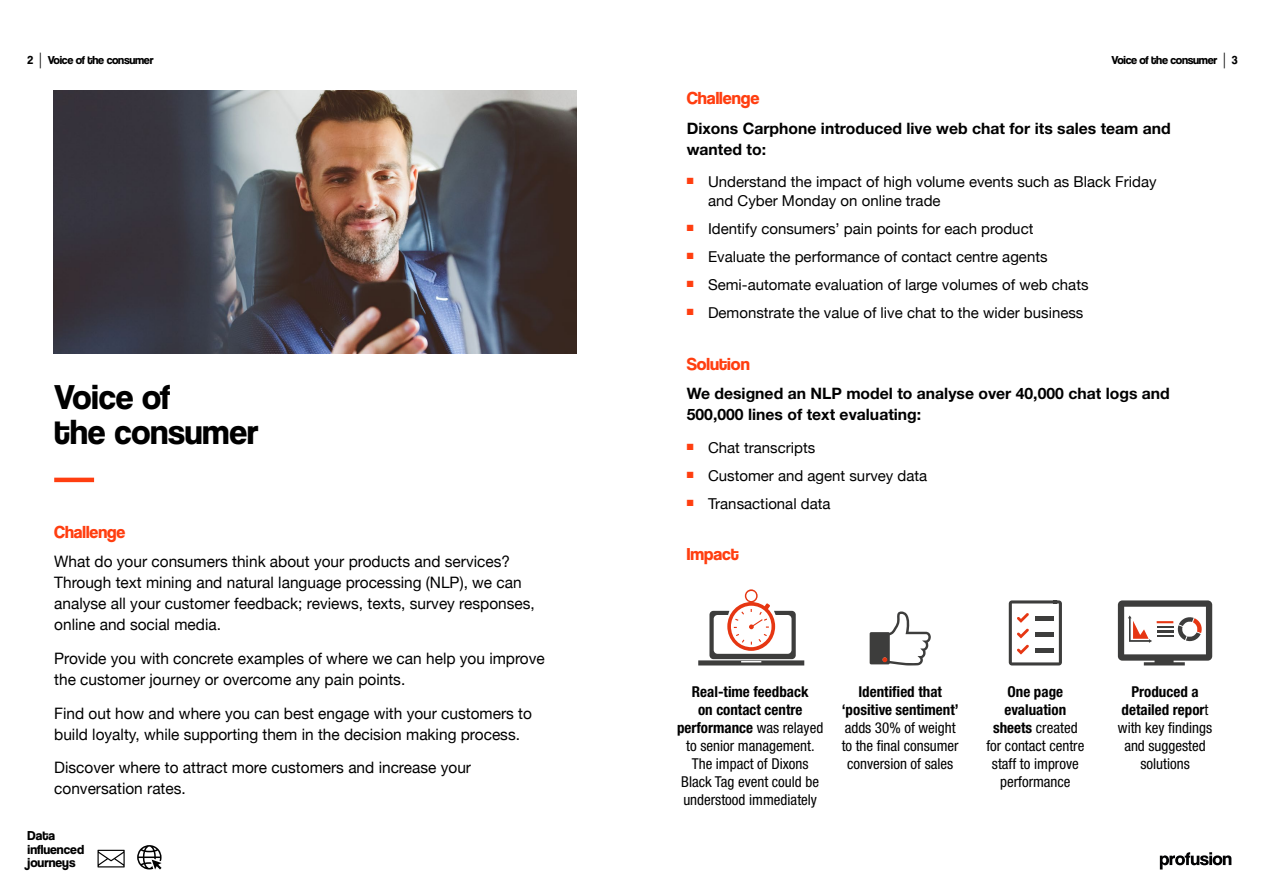
<style>
.page{position:relative;width:1263px;height:893px;background:#fff}
.page>*{position:absolute;margin:0;border:0;box-sizing:border-box;transform-origin:0 0}
.Headline{font:700 36px/34.5px "Coolvetica Rg";color:#000}
.Subhead_edit{font:700 18px "Coolvetica Rg";color:#ff3e10}
.t1{font:15.75px/21px "Helvetica Neue";color:#000}
.t2{font:700 15.75px/21px "Helvetica Neue";color:#000}
.Stats_section___impa{font:condensed 15px/18px "Helvetica Neue";color:#000;text-align:center}
.Bullet{font:15px/19.5px "Helvetica Neue";color:#000}
.Headline-2{font:700 13.5px/13.5px "Coolvetica Rg";color:#000}
.t3{font:700 12px "Coolvetica Rg";letter-spacing:-.025em;color:#000}
.s1{font-family:"Helvetica Neue";font-weight:100;font-size:21px}
.s2{font-weight:700}
</style>
<div class="page">
<svg style="left:1160px;top:852px;width:71px;height:17px"></svg>
<svg style="left:98px;top:850px;width:27px;height:17px"></svg>
<svg style="left:137px;top:845px;width:25px;height:24px"></svg>
<hr style="left:54px;top:478px;width:40px;height:4px;background:#ff3e10">
<img style="left:53px;top:90px;width:524px;height:264px">
<svg style="left:698px;top:589px;width:106px;height:76px"></svg>
<svg style="left:870px;top:611px;width:61px;height:54px"></svg>
<svg style="left:1009px;top:600px;width:53px;height:65px"></svg>
<div style="left:1035px;top:632px;width:18px;height:5px;background:#3d3d3c"></div>
<hr style="left:1035px;top:649px;width:18px;height:4px;background:#3d3d3c">
<hr style="left:1035px;top:617px;width:18px;height:4px;background:#3d3d3c">
<svg style="left:1118px;top:600px;width:94px;height:65px"></svg>
<p class="t3" style="left:28px;top:53px;width:127px">2 <span class="s1">|</span> Voice of the consumer</p>
<p class="Headline" style="left:54px;top:379px;width:206px">Voice of<br>the consumer</p>
<p class="Subhead_edit" style="left:54px;top:521px;width:73px">Challenge</p>
<p class="t1" style="left:54px;top:552px;width:482px">What do your consumers think about your products and services?<br>Through text mining and natural language processing (NLP), we can analyse all your customer feedback; reviews, texts, survey responses, online and social media.</p>
<p class="t1" style="left:54px;top:649px;width:492px">Provide you with concrete examples of where we can help you improve the customer journey or overcome any pain points.</p>
<p class="t1" style="left:54px;top:703px;width:479px">Find out how and where you can best engage with your customers to build loyalty, while supporting them in the decision making process.</p>
<p class="t1" style="left:54px;top:758px;width:418px">Discover where to attract more customers and increase your conversation rates.</p>
<p class="Headline-2" style="left:28px;top:829px;width:58px">Data influenced journeys</p>
<p class="t3" style="left:1111px;top:53px;width:128px">Voice of the consumer <span class="s1">|</span> 3</p>
<p class="Subhead_edit" style="left:687px;top:88px;width:74px">Challenge</p>
<p class="t2" style="left:687px;top:117px;width:486px">Dixons Carphone introduced live web chat for its sales team and wanted to:</p>
<p class="Bullet" style="left:708px;top:173px;width:450px;text-indent:-21px"><sup>■</sup> Understand the impact of high volume events such as Black Friday and Cyber Monday on online trade</p>
<p class="Bullet" style="left:687px;top:220px;width:348px"><sup>■</sup> Identify consumers’ pain points for each product</p>
<p class="Bullet" style="left:687px;top:248px;width:362px"><sup>■</sup> Evaluate the performance of contact centre agents</p>
<p class="Bullet" style="left:687px;top:276px;width:403px"><sup>■</sup> Semi-automate evaluation of large volumes of web chats</p>
<p class="Bullet" style="left:687px;top:304px;width:398px"><sup>■</sup> Demonstrate the value of live chat to the wider business</p>
<p class="Subhead_edit" style="left:687px;top:353px;width:64px">Solution</p>
<p class="t2" style="left:687px;top:383px;width:485px">We designed an NLP model to analyse over 40,000 chat logs and<br>500,000 lines of text evaluating:</p>
<p class="Bullet" style="left:687px;top:438px;width:130px"><sup>■</sup> Chat transcripts</p>
<p class="Bullet" style="left:687px;top:466px;width:242px"><sup>■</sup> Customer and agent survey data</p>
<p class="Bullet" style="left:687px;top:494px;width:145px"><sup>■</sup> Transactional data</p>
<p class="Subhead_edit" style="left:687px;top:543px;width:54px">Impact</p>
<p class="Stats_section___impa" style="left:677px;top:682px;width:148px"><span class="s2">Real-time feedback<br>on contact centre performance</span> was relayed to senior management.<br>The impact of Dixons<br>Black Tag event could be understood immediately</p>
<p class="Stats_section___impa" style="left:842px;top:682px;width:118px"><span class="s2">Identified that ‘positive sentiment’ </span>adds 30% of weight to the final consumer conversion of sales</p>
<p class="Stats_section___impa" style="left:986px;top:682px;width:99px"><span class="s2">One page evaluation sheets</span> created for contact centre staff to improve performance</p>
<p class="Stats_section___impa" style="left:1118px;top:682px;width:96px"><span class="s2">Produced a detailed repor</span>t with key findings and suggested solutions</p>
</div>
